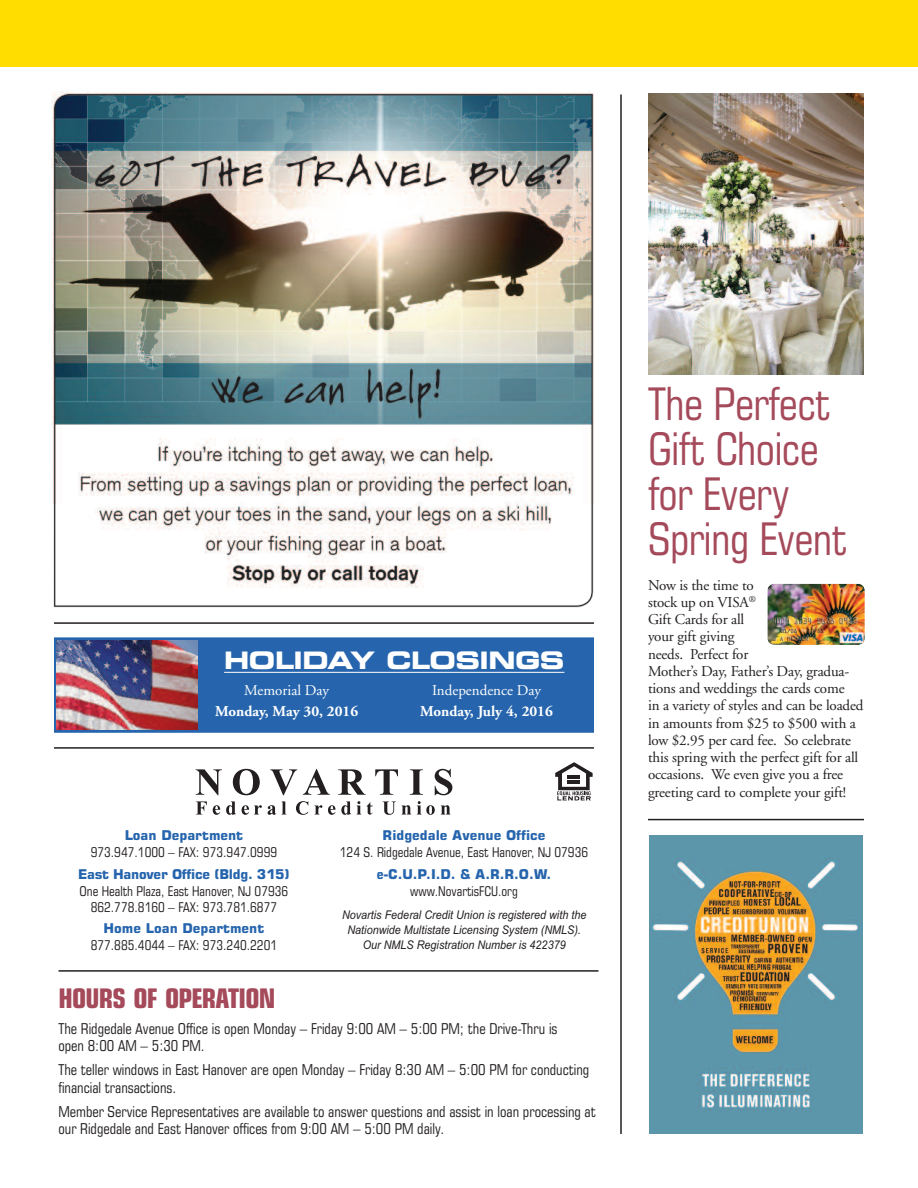
<style>
.page{position:relative;width:918px;height:1188px;background:#fff}
.page>*{position:absolute;margin:0;border:0;box-sizing:border-box;transform-origin:0 0}
.t1{font:condensed 45px/45px "Square 721 BT";letter-spacing:-.01em;color:#a54a5b}
.t2{font:700 condensed 27px "Square 721 BT";letter-spacing:-.03em;color:#a54a5b}
.t3{font:700 expanded 24px "Square 721 BT";letter-spacing:-.02em;color:#fff}
.t4{font:condensed 15px/17.2px "Square 721 BT";color:#231f20}
.t5{font:15px/17.2px "Adobe Garamond";letter-spacing:-.01em;color:#231f20}
.t6{font:700 15px "Adobe Garamond";color:#fff}
.t7{font:15px "Adobe Garamond";color:#fff}
.t8{font:condensed 13.5px/16.5px "Square 721 BT";color:#231f20;text-align:center}
.t9{font:700 13.5px "Square 721 BT";color:#2665ad}
.t10{font:700 13.5px "Square 721 BT";letter-spacing:-.02em;color:#2665ad}
.t11{font:700 13.5px "Square 721 BT";color:#2665ad;scale:.9 1}
.t12{font:italic 12px/15px "Arial";color:#231f20;text-align:center;scale:.9 1}
</style>
<div class="page">
<hr style="left:620px;top:94px;width:2px;height:1040px;background:#231f20">
<hr style="left:58px;top:970px;width:540px;height:2px;background:#231f20">
<hr style="left:54px;top:747px;width:540px;height:2px;background:#231f20">
<hr style="left:54px;top:622px;width:540px;height:2px;background:#231f20">
<hr style="left:648px;top:819px;width:216px;height:1px;background:#231f20">
<svg style="left:196px;top:769px;width:26px;height:26px"></svg>
<svg style="left:233px;top:769px;width:27px;height:26px"></svg>
<svg style="left:270px;top:769px;width:27px;height:26px"></svg>
<svg style="left:303px;top:769px;width:27px;height:26px"></svg>
<svg style="left:338px;top:769px;width:28px;height:26px"></svg>
<svg style="left:375px;top:769px;width:23px;height:26px"></svg>
<svg style="left:410px;top:769px;width:13px;height:26px"></svg>
<svg style="left:435px;top:769px;width:17px;height:26px"></svg>
<svg style="left:196px;top:801px;width:11px;height:14px"></svg>
<svg style="left:213px;top:805px;width:7px;height:10px"></svg>
<svg style="left:226px;top:801px;width:10px;height:14px"></svg>
<svg style="left:242px;top:805px;width:20px;height:10px"></svg>
<svg style="left:268px;top:805px;width:8px;height:10px"></svg>
<svg style="left:282px;top:801px;width:4px;height:14px"></svg>
<svg style="left:296px;top:801px;width:12px;height:14px"></svg>
<svg style="left:315px;top:805px;width:7px;height:10px"></svg>
<svg style="left:328px;top:801px;width:45px;height:14px"></svg>
<svg style="left:382px;top:801px;width:29px;height:14px"></svg>
<svg style="left:417px;top:801px;width:18px;height:14px"></svg>
<svg style="left:441px;top:805px;width:10px;height:10px"></svg>
<div style="left:0;top:0;width:918px;height:68px;background:#ffdd01"></div>
<div style="left:57px;top:640px;width:534px;height:90px;background:#2665ad"></div>
<div style="left:54px;top:637px;width:540px;height:96px;border:3px solid #2665ad"></div>
<img style="left:57px;top:640px;width:140px;height:90px">
<img style="left:52px;top:92px;width:542px;height:333px">
<img style="left:53px;top:504px;width:541px;height:104px">
<hr style="left:224px;top:672px;width:340px;height:1px;background:#fff">
<div style="left:71px;top:429px;width:504px;height:171px;background:#fff"></div>
<img style="left:78px;top:439px;width:505px;height:150px">
<svg style="left:555px;top:762px;width:38px;height:38px"></svg>
<img style="left:649px;top:836px;width:214px;height:298px">
<img style="left:648px;top:94px;width:216px;height:280px">
<img style="left:767px;top:583px;width:98px;height:62px">
<h3 class="t3" style="left:224px;top:651px;width:342px">HOLIDAY CLOSINGS</h3>
<p class="t7" style="left:244px;top:684px;width:86px">Memorial Day</p>
<p class="t6" style="left:215px;top:705px;width:144px">Monday, May 30, 2016</p>
<p class="t7" style="left:432px;top:684px;width:110px">Independence Day</p>
<p class="t6" style="left:420px;top:705px;width:134px">Monday, July 4, 2016</p>
<p class="t9" style="left:125px;top:830px;width:120px">Loan Department</p>
<p class="t8" style="left:91px;top:845px;width:188px">973.947.1000 – FAX: 973.947.0999</p>
<p class="t10" style="left:78px;top:869px;width:213px">East Hanover Office (Bldg. 315)</p>
<p class="t8" style="left:80px;top:884px;width:210px">One Health Plaza, East Hanover, NJ 07936<br>862.778.8160 – FAX: 973.781.6877</p>
<p class="t9" style="left:104px;top:923px;width:162px">Home Loan Department</p>
<p class="t8" style="left:91px;top:938px;width:188px">877.885.4044 – FAX: 973.240.2201</p>
<p class="t9" style="left:383px;top:830px;width:164px">Ridgedale Avenue Office</p>
<p class="t8" style="left:340px;top:845px;width:250px">124 S. Ridgedale Avenue, East Hanover, NJ 07936</p>
<p class="t11" style="left:377px;top:869px;width:195px">e-C.U.P.I.D. &amp; A.R.R.O.W.</p>
<p class="t8" style="left:410px;top:884px;width:109px">www.NovartisFCU.org</p>
<p class="t12" style="left:342px;top:908px;width:273px">Novartis Federal Credit Union is registered with the<br>Nationwide Multistate Licensing System (NMLS).<br>Our NMLS Registration Number is 422379</p>
<h2 class="t2" style="left:58px;top:988px;width:219px">HOURS OF OPERATION</h2>
<p class="t4" style="left:58px;top:1021px;width:501px">The Ridgedale Avenue Office is open Monday – Friday 9:00 AM – 5:00 PM; the Drive-Thru is open 8:00 AM – 5:30 PM.</p>
<p class="t4" style="left:58px;top:1063px;width:532px">The teller windows in East Hanover are open Monday – Friday 8:30 AM – 5:00 PM for conducting financial transactions.</p>
<p class="t4" style="left:58px;top:1104px;width:539px">Member Service Representatives are available to answer questions and assist in loan processing at our Ridgedale and East Hanover offices from 9:00 AM – 5:00 PM daily.</p>
<h1 class="t1" style="left:648px;top:385px;width:201px">The Perfect<br>Gift Choice for Every<br>Spring Event</h1>
<p class="t5" style="left:648px;top:578px;width:217px">Now is the time to<br>stock up on VISA<sup>®<br></sup>Gift Cards for all<br>your gift giving<br>needs. Perfect for<br>Mother’s Day, Father’s Day, gradua&shy;tions and weddings the cards come<br>in a variety of styles and can be loaded in amounts from $25 to $500 with a low $2.95 per card fee. So celebrate this spring with the perfect gift for all occasions. We even give you a free greeting card to complete your gift!</p>
</div>
